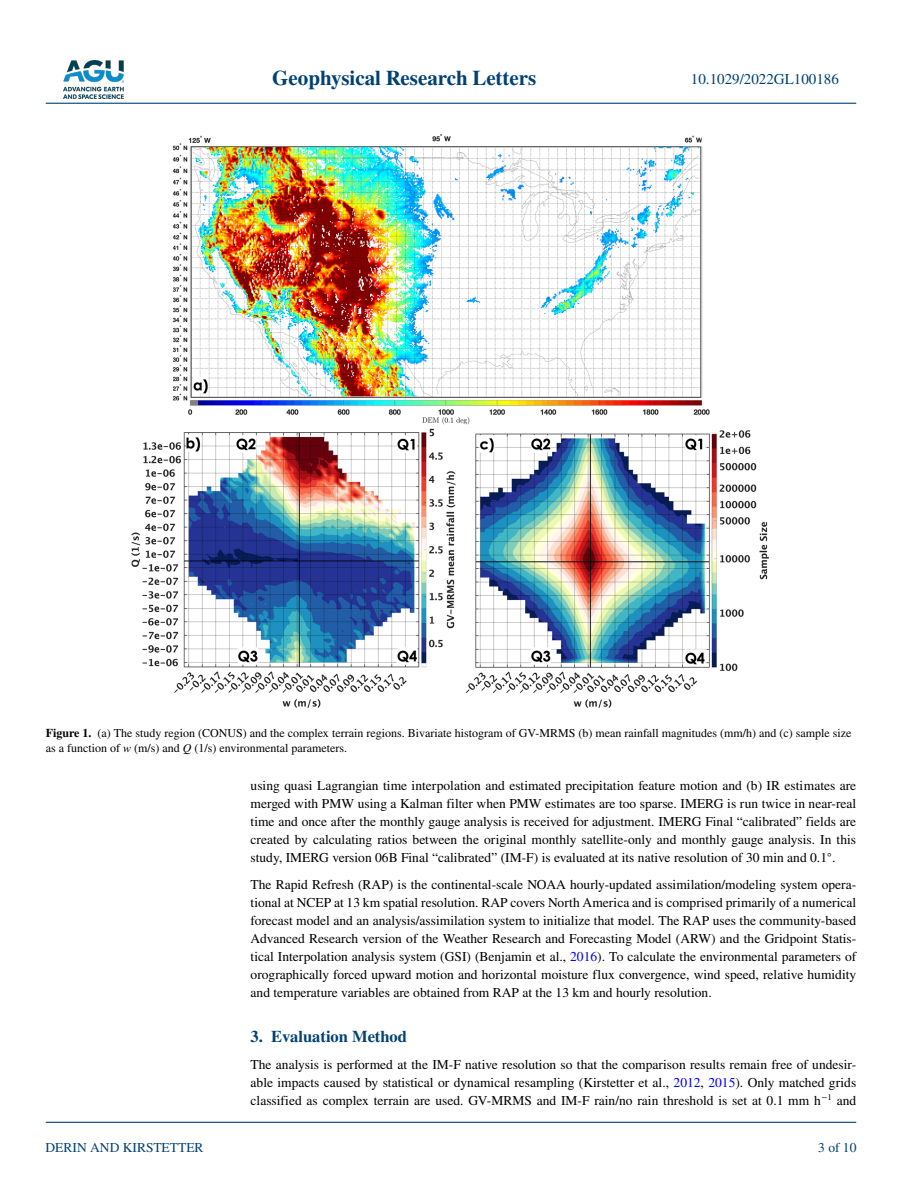
<style>
.page{position:relative;width:902px;height:1183px;background:#fff}
.page>*{position:absolute;margin:0;border:0;box-sizing:border-box;transform-origin:0 0}
.t1{font:700 21px "STIX";color:#004174}
.t2{font:700 16.5px "STIX";color:#004174}
.t3{font:15px "STIX";color:#004174}
.t4{font:13.5px/18px "STIX";color:#000;text-align:justify}
.t5{font:13.5px "STIX";color:#004174}
.t6{font:12px/15px "STIX";color:#000}
.s1{font-weight:700}
.s2{font-style:italic}
.s3{color:#00f}
</style>
<div class="page">
<img style="left:63px;top:60px;width:60px;height:39px">
<hr style="left:46px;top:103px;width:810px;height:1px;background:#004174">
<hr style="left:46px;top:1121px;width:810px;height:1px;background:#004174">
<img style="left:131px;top:134px;width:638px;height:574px">
<h1 class="t1" style="left:272px;top:66px;width:265px">Geophysical Research Letters</h1>
<p class="t3" style="left:691px;top:69px;width:149px">10.1029/2022GL100186</p>
<p class="t6" style="left:46px;top:726px;width:807px"><span class="s1">Figure 1.</span> (a) The study region (CONUS) and the complex terrain regions. Bivariate histogram of GV-MRMS (b) mean rainfall magnitudes (mm/h) and (c) sample size as a function of <span class="s2">w</span> (m/s) and <span class="s2">Q</span> (1/s) environmental parameters.</p>
<p class="t5" style="left:45px;top:1138px;width:159px">DERIN AND KIRSTETTER</p>
<p class="t4" style="left:250px;top:776px;width:607px">using quasi Lagrangian time interpolation and estimated precipitation feature motion and (b) IR estimates are merged with PMW using a Kalman filter when PMW estimates are too sparse. IMERG is run twice in near-real time and once after the monthly gauge analysis is received for adjustment. IMERG Final “calibrated” fields are created by calculating ratios between the original monthly satellite-only and monthly gauge analysis. In this study, IMERG version 06B Final “calibrated” (IM-F) is evaluated at its native resolution of 30 min and 0.1<sup>◦</sup>.</p>
<p class="t4" style="left:250px;top:875px;width:607px">The Rapid Refresh (RAP) is the continental-scale NOAA hourly-updated assimilation/modeling system opera&shy;tional at NCEP at 13 km spatial resolution. RAP covers North America and is comprised primarily of a numerical forecast model and an analysis/assimilation system to initialize that model. The RAP uses the community-based Advanced Research version of the Weather Research and Forecasting Model (ARW) and the Gridpoint Statis&shy;tical Interpolation analysis system (GSI) (Benjamin et al., <span class="s3">2016</span>). To calculate the environmental parameters of orographically forced upward motion and horizontal moisture flux convergence, wind speed, relative humidity and temperature variables are obtained from RAP at the 13 km and hourly resolution.</p>
<p class="t2" style="left:250px;top:1026px;width:158px">3. Evaluation Method</p>
<p class="t4" style="left:250px;top:1055px;width:607px">The analysis is performed at the IM-F native resolution so that the comparison results remain free of undesir&shy;able impacts caused by statistical or dynamical resampling (Kirstetter et al., <span class="s3">2012</span>, <span class="s3">2015</span>). Only matched grids classified as complex terrain are used. GV-MRMS and IM-F rain/no rain threshold is set at 0.1 mm h<sup>−1</sup> and</p>
<p class="t5" style="left:818px;top:1138px;width:40px">3 of 10</p>
</div>
